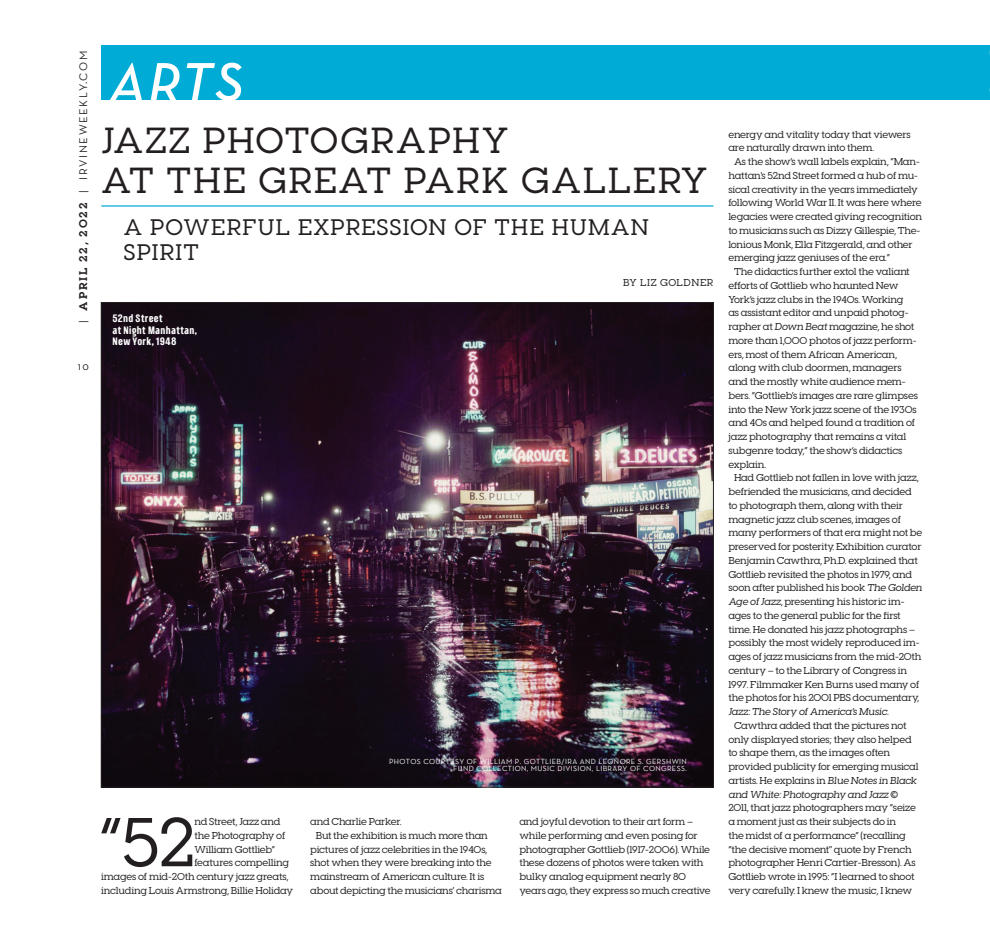
<style>
.page{position:relative;width:990px;height:945px;background:#fff}
.page>*{position:absolute;margin:0;border:0;box-sizing:border-box;transform-origin:0 0}
.t1{font:500 68.88px "Visby Slab CF";color:#231f20}
.t2{font:italic 600 55px "Neutraface Text TT";color:#fff}
.t3{font:500 36.25px/40px "Visby Slab CF";letter-spacing:.06em;color:#231f20}
.t4{font:500 22.5px/25px "Visby Slab CF";letter-spacing:.06em;color:#231f20}
.t5{font:11.25px "Neutraface Text TT";letter-spacing:.15em;color:#231f20}
.t6{font:700 10.25px/11.5px "Coast";letter-spacing:.03em;color:#fff}
.t7{font:500 10px/13.8px "Visby Slab CF";letter-spacing:-.025em;color:#231f20}
.t8{font:500 10px "Visby Slab CF";letter-spacing:.06em;color:#231f20}
.t9{font:7.5px/6.9px "Neutraface Text TT";letter-spacing:.05em;color:#fff;text-align:right}
.s1{font-family:"Visby Slab CF";font-weight:700}
</style>
<div class="page">
<svg style="left:983px;top:45px;width:7px;height:54px"></svg>
<div style="left:101px;top:45px;width:888px;height:54px;background:#00acd5"></div>
<hr style="left:101px;top:205px;width:612px;height:2px;background:#00acd5">
<img style="left:103px;top:304px;width:609px;height:481px">
<p class="t5" style="left:76px;top:323px;width:274px;rotate:-90deg">| <span class="s1">APRIL 22, 2022</span> | IRVINEWEEKLY.COM</p>
<p class="t5" style="left:78px;top:359px;width:13px">10</p>
<h2 class="t2" style="left:110px;top:47px;width:135px">ARTS</h2>
<h3 class="t3" style="left:101px;top:120px;width:607px">JAZZ PHOTOGRAPHY<br>AT THE GREAT PARK GALLERY</h3>
<h3 class="t4" style="left:124px;top:214px;width:527px">A POWERFUL EXPRESSION OF THE HUMAN<br>SPIRIT</h3>
<p class="t8" style="left:623px;top:276px;width:92px">BY LIZ GOLDNER</p>
<p class="t6" style="left:112px;top:313px;width:86px">52nd Street<br>at Night Manhattan,<br>New York, 1948</p>
<p class="t9" style="left:389px;top:758px;width:299px">PHOTOS COURTESY OF WILLIAM P. GOTTLIEB/IRA AND LEONORE S. GERSHWIN<br>FUND COLLECTION, MUSIC DIVISION, LIBRARY OF CONGRESS.</p>
<h1 class="t1" style="left:100px;top:800px;width:97px">“52</h1>
<p class="t7" style="left:194px;top:815px;width:88px">nd Street, Jazz and</p>
<p class="t7" style="left:194px;top:828px;width:93px">the Photography of</p>
<p class="t7" style="left:194px;top:842px;width:82px">William Gottlieb”</p>
<p class="t7" style="left:194px;top:856px;width:96px">features compelling</p>
<p class="t7" style="left:101px;top:870px;width:189px">images of mid-20th century jazz greats,</p>
<p class="t7" style="left:101px;top:883px;width:194px">including Louis Armstrong, Billie Holiday</p>
<p class="t7" style="left:310px;top:815px;width:93px">and Charlie Parker.</p>
<p class="t7" style="left:316px;top:828px;width:174px">But the exhibition is much more than</p>
<p class="t7" style="left:310px;top:842px;width:178px">pictures of jazz celebrities in the 1940s,</p>
<p class="t7" style="left:310px;top:856px;width:183px">shot when they were breaking into the</p>
<p class="t7" style="left:310px;top:870px;width:176px">mainstream of American culture. It is</p>
<p class="t7" style="left:310px;top:883px;width:193px">about depicting the musicians’ charisma</p>
<p class="t7" style="left:519px;top:815px;width:193px">and joyful devotion to their art form – while performing and even posing for photographer Gottlieb (1917-2006). While these dozens of photos were taken with bulky analog equipment nearly 80 years ago, they express so much creative</p>
<p class="t7" style="left:728px;top:127px;width:184px">energy and vitality today that viewers</p>
<p class="t7" style="left:728px;top:141px;width:147px">are naturally drawn into them.</p>
<p class="t7" style="left:734px;top:155px;width:187px">As the show’s wall labels explain, “Man-</p>
<p class="t7" style="left:728px;top:168px;width:191px">hattan's 52nd Street formed a hub of mu-</p>
<p class="t7" style="left:728px;top:182px;width:191px">sical creativity in the years immediately</p>
<p class="t7" style="left:728px;top:196px;width:195px">following World War II. It was here where</p>
<p class="t7" style="left:728px;top:210px;width:195px">legacies were created giving recognition</p>
<p class="t7" style="left:728px;top:223px;width:193px">to musicians such as Dizzy Gillespie, The-</p>
<p class="t7" style="left:728px;top:237px;width:186px">lonious Monk, Ella Fitzgerald, and other</p>
<p class="t7" style="left:728px;top:251px;width:163px">emerging jazz geniuses of the era.”</p>
<p class="t7" style="left:734px;top:265px;width:177px">The didactics further extol the valiant</p>
<p class="t7" style="left:728px;top:278px;width:172px">efforts of Gottlieb who haunted New</p>
<p class="t7" style="left:728px;top:292px;width:177px">York’s jazz clubs in the 1940s. Working</p>
<p class="t7" style="left:728px;top:306px;width:182px">as assistant editor and unpaid photog-</p>
<p class="t7" style="left:728px;top:320px;width:187px">rapher at Down Beat magazine, he shot</p>
<p class="t7" style="left:728px;top:333px;width:190px">more than 1,000 photos of jazz perform-</p>
<p class="t7" style="left:728px;top:347px;width:170px">ers, most of them African American,</p>
<p class="t7" style="left:728px;top:361px;width:175px">along with club doormen, managers</p>
<p class="t7" style="left:728px;top:375px;width:179px">and the mostly white audience mem-</p>
<p class="t7" style="left:728px;top:388px;width:191px">bers. “Gottlieb’s images are rare glimpses</p>
<p class="t7" style="left:728px;top:402px;width:190px">into the New York jazz scene of the 1930s</p>
<p class="t7" style="left:728px;top:416px;width:188px">and 40s and helped found a tradition of</p>
<p class="t7" style="left:728px;top:430px;width:179px">jazz photography that remains a vital</p>
<p class="t7" style="left:728px;top:443px;width:175px">subgenre today,” the show’s didactics</p>
<p class="t7" style="left:728px;top:457px;width:39px">explain.</p>
<p class="t7" style="left:734px;top:471px;width:186px">Had Gottlieb not fallen in love with jazz,</p>
<p class="t7" style="left:728px;top:485px;width:185px">befriended the musicians, and decided</p>
<p class="t7" style="left:728px;top:498px;width:176px">to photograph them, along with their</p>
<p class="t7" style="left:728px;top:512px;width:174px">magnetic jazz club scenes, images of</p>
<p class="t7" style="left:728px;top:526px;width:195px">many performers of that era might not be</p>
<p class="t7" style="left:728px;top:540px;width:195px">preserved for posterity. Exhibition curator</p>
<p class="t7" style="left:728px;top:553px;width:191px">Benjamin Cawthra, Ph.D. explained that</p>
<p class="t7" style="left:728px;top:567px;width:185px">Gottlieb revisited the photos in 1979, and</p>
<p class="t7" style="left:728px;top:581px;width:197px">soon after published his book The Golden</p>
<p class="t7" style="left:728px;top:595px;width:178px">Age of Jazz, presenting his historic im-</p>
<p class="t7" style="left:728px;top:608px;width:174px">ages to the general public for the first</p>
<p class="t7" style="left:728px;top:622px;width:188px">time. He donated his jazz photographs –</p>
<p class="t7" style="left:728px;top:636px;width:193px">possibly the most widely reproduced im-</p>
<p class="t7" style="left:728px;top:650px;width:195px">ages of jazz musicians from the mid-20th</p>
<p class="t7" style="left:728px;top:663px;width:180px">century – to the Library of Congress in</p>
<p class="t7" style="left:728px;top:677px;width:193px">1997. Filmmaker Ken Burns used many of</p>
<p class="t7" style="left:728px;top:691px;width:192px">the photos for his 2001 PBS documentary,</p>
<p class="t7" style="left:728px;top:705px;width:163px">Jazz:The Story of America’s Music.</p>
<p class="t7" style="left:734px;top:718px;width:174px">Cawthra added that the pictures not</p>
<p class="t7" style="left:728px;top:732px;width:185px">only displayed stories; they also helped</p>
<p class="t7" style="left:728px;top:746px;width:163px">to shape them, as the images often</p>
<p class="t7" style="left:728px;top:760px;width:192px">provided publicity for emerging musical</p>
<p class="t7" style="left:728px;top:773px;width:191px">artists. He explains in Blue Notes in Black</p>
<p class="t7" style="left:728px;top:787px;width:171px">and White:Photography and Jazz ©</p>
<p class="t7" style="left:728px;top:801px;width:189px">2011, that jazz photographers may “seize</p>
<p class="t7" style="left:728px;top:815px;width:169px">a moment just as their subjects do in</p>
<p class="t7" style="left:728px;top:828px;width:179px">the midst of a performance” (recalling</p>
<p class="t7" style="left:728px;top:842px;width:185px">“the decisive moment" quote by French</p>
<p class="t7" style="left:728px;top:856px;width:189px">photographer Henri Cartier-Bresson). As</p>
<p class="t7" style="left:728px;top:870px;width:188px">Gottlieb wrote in 1995: “I learned to shoot</p>
<p class="t7" style="left:728px;top:883px;width:185px">very carefully. I knew the music, I knew</p>
</div>
